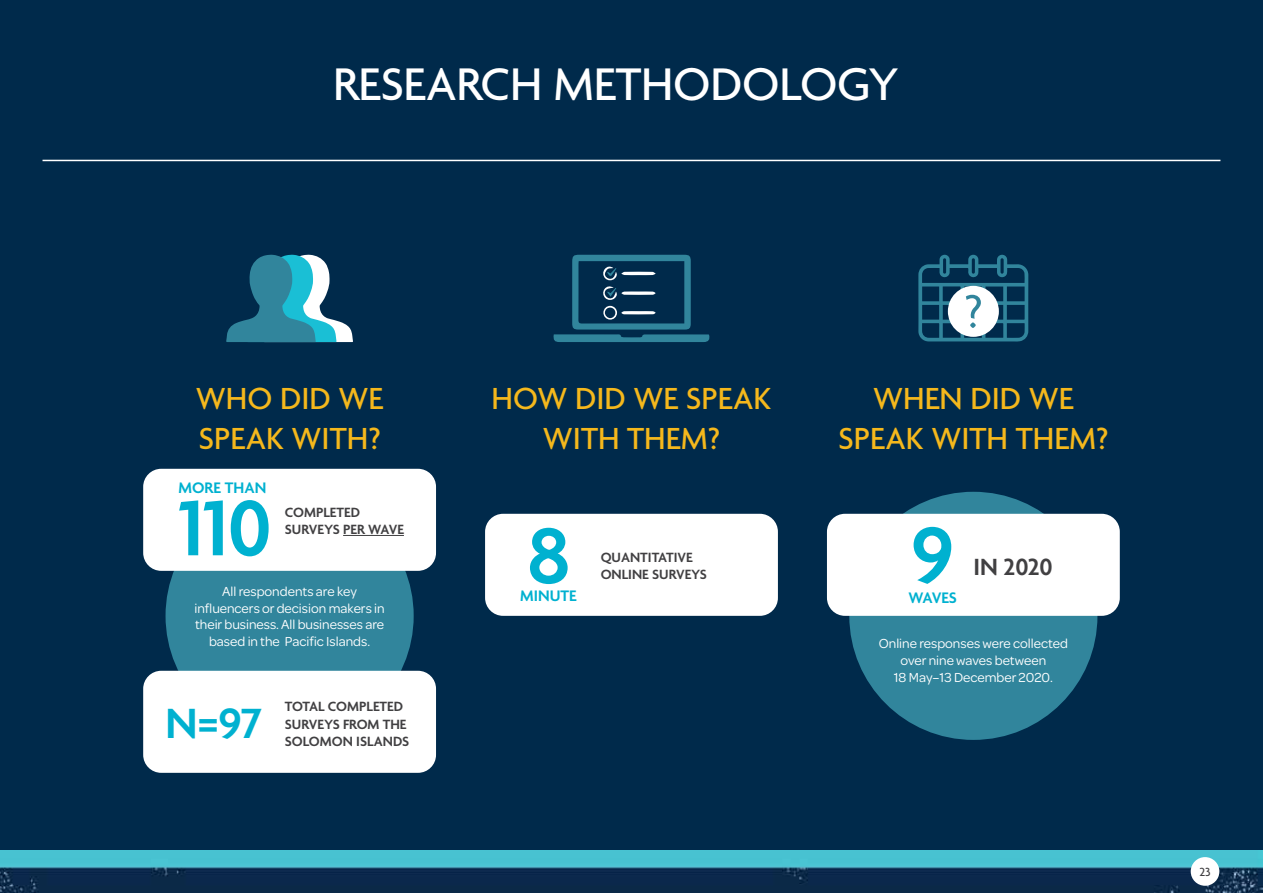
<style>
.page{position:relative;width:1263px;height:893px;background:#fff}
.page>*{position:absolute;margin:0;border:0;box-sizing:border-box;transform-origin:0 0}
.t1{font:600 84.6px "Agenda";color:#00b1d0}
.t2{font:500 49.5px "Agenda";letter-spacing:-.005em;color:#fff}
.t3{font:600 45.75px "Agenda";color:#00b1d0}
.t4{font:500 33px/39.6px "Agenda";color:#f5b81c;text-align:center}
.t5{font:600 25.35px "Agenda";color:#414042}
.t6{font:600 16.5px "Agenda";color:#00b1d0}
.t7{font:600 14.55px/17.4px "Agenda";color:#414042}
.t8{font:13.95px/16.8px "Omnes";color:#fff;text-align:center}
.t9{font:500 12.75px "Agenda";color:#414042}
</style>
<div class="page">
<div style="left:0;top:0;width:1263px;height:850px;background:#002a4b"></div>
<img style="left:0;top:850px;width:1263px;height:43px">
<div style="left:1191px;top:857px;width:28px;height:29px;background:#fff;border-radius:50%"></div>
<hr style="left:43px;top:160px;width:1177px;height:1px;background:#fff">
<svg style="left:553px;top:255px;width:157px;height:87px;background:#154765"></svg>
<div style="left:485px;top:514px;width:293px;height:102px;background:#fff;border-radius:18px"></div>
<svg style="left:530px;top:528px;width:38px;height:57px"></svg>
<div style="left:166px;top:492px;width:248px;height:248px;background:#31859c;border-radius:50%"></div>
<svg style="left:226px;top:255px;width:127px;height:87px;background:#367e96"></svg>
<div style="left:143px;top:469px;width:293px;height:102px;background:#fff;border-radius:18px"></div>
<div style="left:143px;top:671px;width:293px;height:102px;background:#fff;border-radius:18px"></div>
<hr style="left:343px;top:535px;width:61px;height:1px;background:#414042">
<div style="left:849px;top:492px;width:248px;height:248px;background:#31859c;border-radius:50%"></div>
<svg style="left:918px;top:254px;width:110px;height:88px"></svg>
<div style="left:827px;top:514px;width:293px;height:102px;background:#fff;border-radius:18px"></div>
<h2 class="t2" style="left:333px;top:58px;width:568px">RESEARCH METHODOLOGY</h2>
<h3 class="t4" style="left:196px;top:381px;width:189px;text-align:left">WHO DID WE<br>SPEAK WITH?</h3>
<p class="t6" style="left:179px;top:479px;width:89px">MORE THAN</p>
<p class="t7" style="left:285px;top:504px;width:121px">COMPLETED<br>SURVEYS PER WAVE</p>
<h1 class="t1" style="left:179px;top:483px;width:95px">110</h1>
<p class="t8" style="left:194px;top:582px;width:192px">All respondents are key influencers or decision makers in their business. All businesses are based in the Pacific Islands.</p>
<h3 class="t3" style="left:166px;top:699px;width:98px">N=97</h3>
<p class="t7" style="left:285px;top:699px;width:126px">TOTAL COMPLETED<br>SURVEYS FROM THE<br>SOLOMON ISLANDS</p>
<h3 class="t4" style="left:491px;top:381px;width:282px">HOW DID WE SPEAK<br>WITH THEM?</h3>
<h3 class="t4" style="left:838px;top:381px;width:272px">WHEN DID WE<br>SPEAK WITH THEM?</h3>
<p class="t7" style="left:601px;top:549px;width:108px">QUANTITATIVE<br>ONLINE SURVEYS</p>
<h1 class="t1" style="left:911px;top:509px;width:45px">9</h1>
<h3 class="t5" style="left:973px;top:553px;width:81px">IN 2020</h3>
<p class="t6" style="left:520px;top:587px;width:58px">MINUTE</p>
<p class="t6" style="left:908px;top:589px;width:50px">WAVES</p>
<p class="t8" style="left:879px;top:634px;width:191px">Online responses were collected over nine waves between<br>18 May–13 December 2020.</p>
<p class="t9" style="left:1199px;top:865px;width:13px">23</p>
</div>
